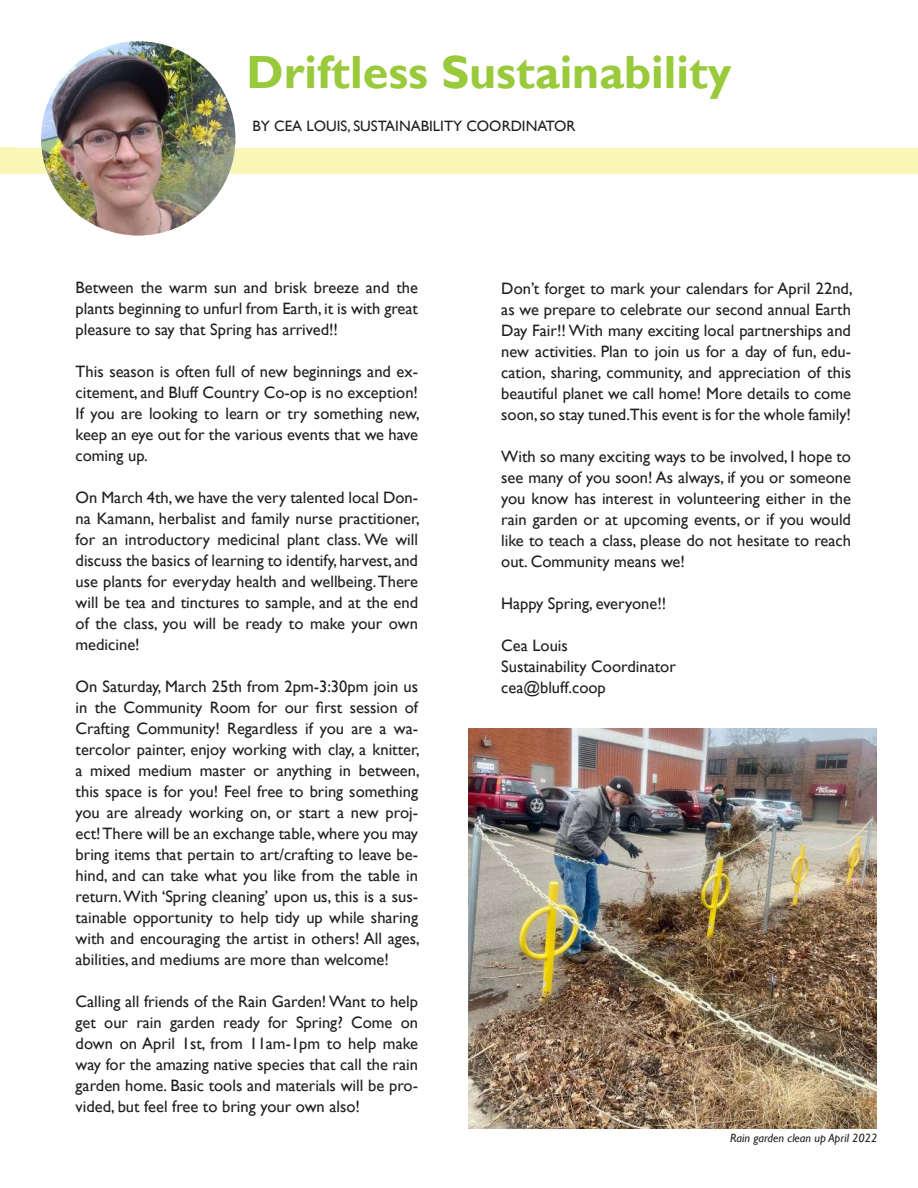
<style>
.page{position:relative;width:918px;height:1188px;background:#fff}
.page>*{position:absolute;margin:0;border:0;box-sizing:border-box;transform-origin:0 0}
.t1{font:700 46.5px "Gill Sans";color:#99ca3b}
.t2{font:16.5px/21px "Gill Sans";color:#221f1f;text-align:justify}
.t3{font:15px "Gill Sans";color:#221f1f}
.t4{font:italic 12px "Gill Sans";color:#221f1f}
</style>
<div class="page">
<div style="left:0;top:147px;width:15px;height:26px;background:#faf6b5"></div>
<div style="left:0;top:148px;width:918px;height:26px;background:#faf6b5"></div>
<img style="left:41px;top:41px;width:194px;height:195px;border-radius:97px">
<img style="left:468px;top:728px;width:409px;height:401px">
<h1 class="t1" style="left:247px;top:53px;width:487px">Driftless Sustainability</h1>
<p class="t3" style="left:253px;top:119px;width:324px">BY CEA LOUIS, SUSTAINABILITY COORDINATOR</p>
<p class="t2" style="left:76px;top:278px;width:344px">Between the warm sun and brisk breeze and the plants beginning to unfurl from Earth, it is with great pleasure to say that Spring has arrived!!</p>
<p class="t2" style="left:76px;top:361px;width:346px">This season is often full of new beginnings and ex&shy;citement, and Bluff Country Co-op is no exception!<br>If you are looking to learn or try something new, keep an eye out for the various events that we have coming up.</p>
<p class="t2" style="left:76px;top:488px;width:346px">On March 4th, we have the very talented local Don&shy;na Kamann, herbalist and family nurse practitioner, for an introductory medicinal plant class. We will discuss the basics of learning to identify, harvest, and use plants for everyday health and wellbeing. There will be tea and tinctures to sample, and at the end of the class, you will be ready to make your own medicine!</p>
<p class="t2" style="left:76px;top:676px;width:346px">On Saturday, March 25th from 2pm-3:30pm join us in the Community Room for our first session of Crafting Community! Regardless if you are a wa&shy;tercolor painter, enjoy working with clay, a knitter, a mixed medium master or anything in between, this space is for you! Feel free to bring something you are already working on, or start a new proj&shy;ect! There will be an exchange table, where you may bring items that pertain to art/crafting to leave be&shy;hind, and can take what you like from the table in return. With ‘Spring cleaning’ upon us, this is a sus&shy;tainable opportunity to help tidy up while sharing with and encouraging the artist in others! All ages, abilities, and mediums are more than welcome!</p>
<p class="t2" style="left:76px;top:991px;width:344px">Calling all friends of the Rain Garden! Want to help get our rain garden ready for Spring? Come on down on April 1st, from 11am-1pm to help make way for the amazing native species that call the rain garden home. Basic tools and materials will be pro&shy;vided, but feel free to bring your own also!</p>
<p class="t2" style="left:501px;top:279px;width:353px">Don’t forget to mark your calendars for April 22nd, as we prepare to celebrate our second annual Earth Day Fair!! With many exciting local partnerships and new activities. Plan to join us for a day of fun, edu&shy;cation, sharing, community, and appreciation of this beautiful planet we call home! More details to come soon, so stay tuned.This event is for the whole family!</p>
<p class="t2" style="left:501px;top:448px;width:351px">With so many exciting ways to be involved, I hope to see many of you soon! As always, if you or someone you know has interest in volunteering either in the rain garden or at upcoming events, or if you would like to teach a class, please do not hesitate to reach out. Community means we!</p>
<p class="t2" style="left:501px;top:595px;width:167px">Happy Spring, everyone!!</p>
<p class="t2" style="left:501px;top:637px;width:176px;text-align:left">Cea Louis<br>Sustainability Coordinator cea@bluff.coop</p>
<p class="t4" style="left:730px;top:1133px;width:149px">Rain garden clean up April 2022</p>
</div>
